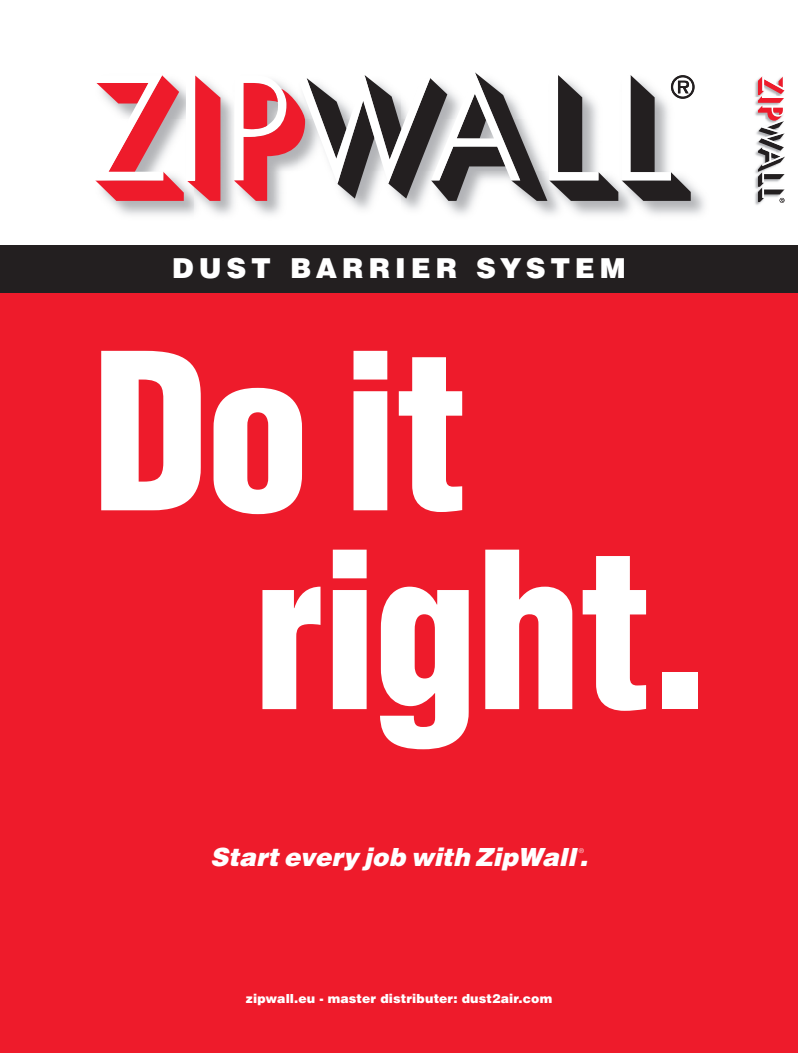
<style>
.page{position:relative;width:798px;height:1053px;background:#fff}
.page>*{position:absolute;margin:0;border:0;box-sizing:border-box;transform-origin:0 0}
.t1{font:900 condensed 212.5px/198.8px "Helvetica LT Pro";letter-spacing:-.02em;color:#fff}
.t2{font:900 27.5px "Helvetica LT Pro";letter-spacing:.175em;color:#fff}
.t3{font:italic 900 25px "Helvetica LT Pro";letter-spacing:.005em;color:#fff}
.t4{font:900 12.5px "Helvetica LT Pro";letter-spacing:.01em;color:#fff}
.t5{font:italic 300 6.5px "Helvetica LT Pro";color:#fff}
</style>
<div class="page">
<img style="left:755px;top:80px;width:30px;height:125px">
<svg style="left:757px;top:76px;width:27px;height:127px"></svg>
<div style="left:0;top:293px;width:797px;height:759px;background:#ee1b2b"></div>
<div style="left:0;top:245px;width:797px;height:48px;background:#231f20"></div>
<img style="left:109px;top:72px;width:596px;height:144px">
<svg style="left:95px;top:75px;width:125px;height:126px"></svg>
<svg style="left:234px;top:73px;width:460px;height:128px"></svg>
<h2 class="t2" style="left:172px;top:250px;width:455px">DUST BARRIER SYSTEM</h2>
<h1 class="t1" style="left:253px;top:333px;width:463px;text-indent:-162px">Do it right.</h1>
<p class="t5" style="left:578px;top:846px;width:7px">®</p>
<h3 class="t3" style="left:210px;top:841px;width:379px">Start every job with ZipWall .</h3>
<p class="t4" style="left:246px;top:990px;width:308px">zipwall.eu - master distributer: dust2air.com</p>
</div>
